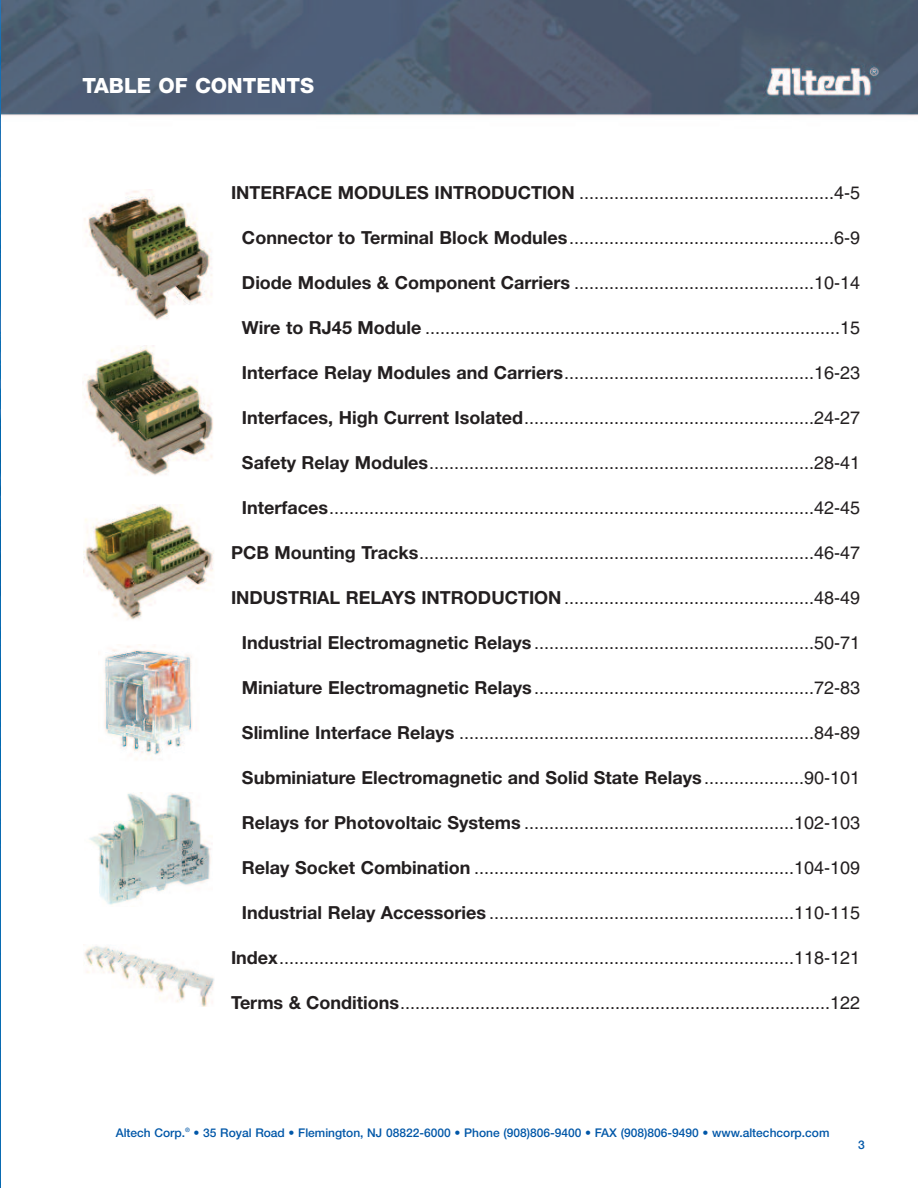
<style>
.page{position:relative;width:918px;height:1188px;background:#fff}
.page>*{position:absolute;margin:0;border:0;box-sizing:border-box;transform-origin:0 0}
.t1{font:800 21px "Helvetica Neue";color:#fff}
.t2{font:18px "Helvetica";color:#231f20}
.t3{font:700 18px "Helvetica Neue";color:#231f20}
.t4{font:500 12px "Helvetica Neue";color:#0157a8}
.s1{font-family:"Helvetica Neue";font-weight:700}
.s2{font-family:"Helvetica";font-weight:400}
</style>
<div class="page">
<img style="left:0;top:0;width:918px;height:1188px">
<div style="left:81px;top:189px;width:136px;height:136px;background:#fff"></div>
<img style="left:84px;top:191px;width:128px;height:129px">
<div style="left:81px;top:344px;width:136px;height:136px;background:#fff"></div>
<img style="left:82px;top:346px;width:131px;height:130px">
<div style="left:81px;top:495px;width:136px;height:136px;background:#fff"></div>
<img style="left:84px;top:505px;width:130px;height:115px">
<img style="left:99px;top:645px;width:100px;height:118px">
<div style="left:81px;top:782px;width:136px;height:136px;background:#fff"></div>
<img style="left:89px;top:793px;width:122px;height:112px">
<div style="left:81px;top:939px;width:136px;height:73px;background:#fff"></div>
<img style="left:84px;top:946px;width:130px;height:61px">
<p class="t1" style="left:82px;top:73px;width:233px">TABLE OF CONTENTS</p>
<p class="t2" style="left:231px;top:186px;width:631px"><span class="s1">INTERFACE MODULES INTRODUCTION</span> ...................................................4-5</p>
<p class="t2" style="left:242px;top:231px;width:620px"><span class="s1">Connector to Terminal Block Modules</span>.....................................................6-9</p>
<p class="t2" style="left:242px;top:276px;width:620px"><span class="s1">Diode Modules &amp; Component Carriers</span> ................................................10-14</p>
<p class="t2" style="left:242px;top:321px;width:620px"><span class="s1">Wire to RJ45 Module</span> ...................................................................................15</p>
<p class="t2" style="left:242px;top:366px;width:620px"><span class="s1">Interface Relay Modules and Carriers</span>..................................................16-23</p>
<p class="t2" style="left:242px;top:411px;width:620px"><span class="s1">Interfaces, High Current Isolated</span>..........................................................24-27</p>
<p class="t2" style="left:242px;top:456px;width:620px"><span class="s1">Safety Relay Modules</span>.............................................................................28-41</p>
<p class="t2" style="left:242px;top:501px;width:620px"><span class="s1">Interfaces</span>.................................................................................................42-45</p>
<p class="t2" style="left:231px;top:546px;width:631px"><span class="s1">PCB Mounting Tracks</span>...............................................................................46-47</p>
<p class="t2" style="left:231px;top:591px;width:631px"><span class="s1">INDUSTRIAL RELAYS INTRODUCTION</span>..................................................48-49</p>
<p class="t2" style="left:242px;top:636px;width:620px"><span class="s1">Industrial Electromagnetic Relays</span> ........................................................50-71</p>
<p class="t2" style="left:242px;top:681px;width:620px"><span class="s1">Miniature Electromagnetic Relays</span>........................................................72-83</p>
<p class="t2" style="left:242px;top:726px;width:620px"><span class="s1">Slimline Interface Relays</span> .......................................................................84-89</p>
<p class="t3" style="left:242px;top:772px;width:620px">Subminiature Electromagnetic and Solid State Relays <span class="s2">....................90-101</span></p>
<p class="t2" style="left:242px;top:816px;width:620px"><span class="s1">Relays for Photovoltaic Systems</span> ......................................................102-103</p>
<p class="t2" style="left:242px;top:861px;width:620px"><span class="s1">Relay Socket Combination</span> ................................................................104-109</p>
<p class="t2" style="left:242px;top:906px;width:620px"><span class="s1">Industrial Relay Accessories</span> .............................................................110-115</p>
<p class="t2" style="left:231px;top:951px;width:631px"><span class="s1">Index</span>.......................................................................................................118-121</p>
<p class="t2" style="left:231px;top:996px;width:631px"><span class="s1">Terms &amp; Conditions</span>......................................................................................122</p>
<p class="t4" style="left:116px;top:1125px;width:715px">Altech Corp.<sup>®</sup> • 35 Royal Road • Flemington, NJ 08822-6000 • Phone (908)806-9400 • FAX (908)806-9490 • www.altechcorp.com</p>
<p class="t4" style="left:858px;top:1138px;width:8px">3</p>
</div>
